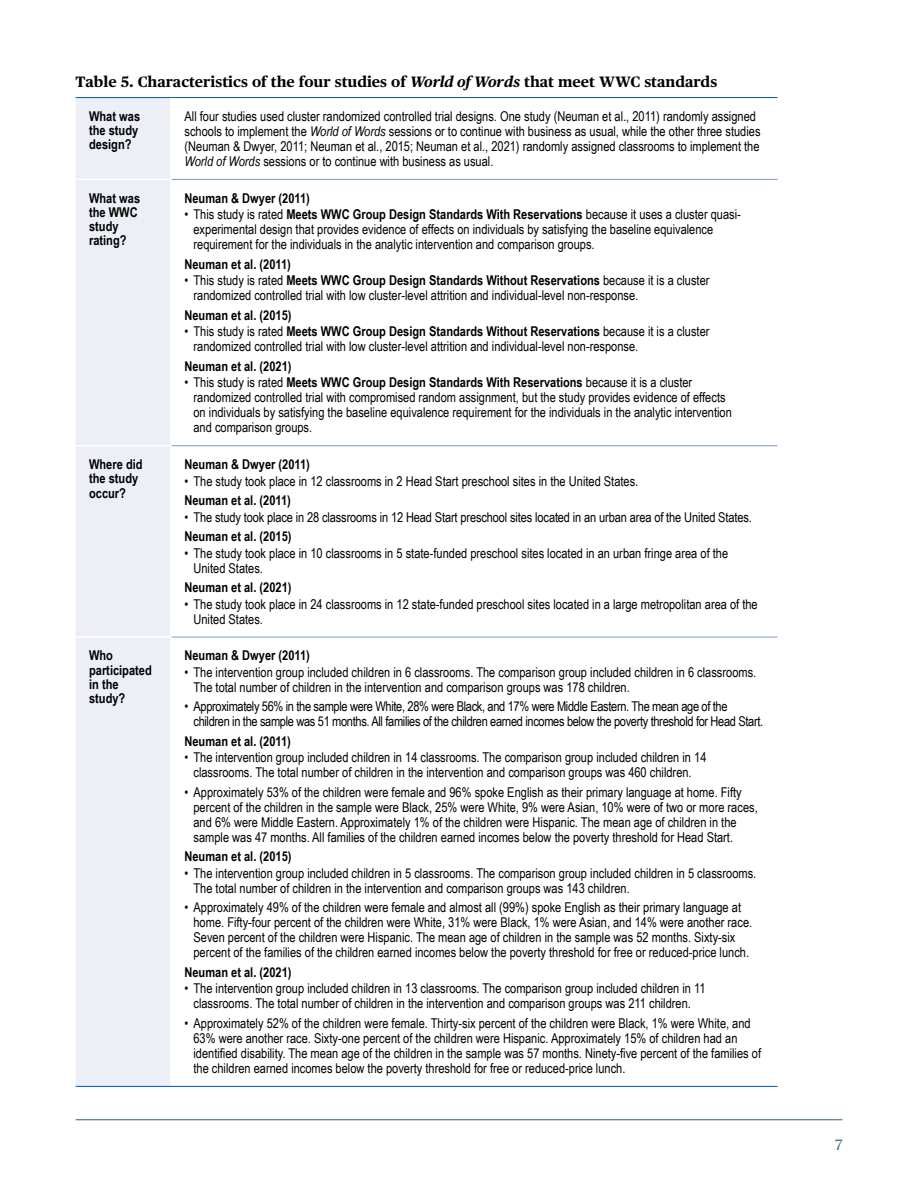
<style>
.page{position:relative;width:918px;height:1188px;background:#fff}
.page>*{position:absolute;margin:0;border:0;box-sizing:border-box;transform-origin:0 0}
.Table_Title{font:700 15px "Publico Text";color:#000}
.t1{font:15px "Publico Text";color:#466f85}
.Table_Text{font:13.5px/15px "Arial Narrow";color:#000}
.Table_Text-2{font:700 13.5px "Arial Narrow";color:#000}
.Table_Text-3{font:13.5px/15px "Arial Narrow";letter-spacing:-.025em;color:#000}
.Table_Text_bold{font:700 13.5px/14.2px "Arial Narrow";color:#000}
.s1{font-style:italic}
.s2{font-weight:700}
</style>
<div class="page">
<hr style="left:76px;top:1119px;width:766px;height:1px;background:#466f85">
<div style="left:76px;top:98px;width:94px;height:988px;background:#edeff7"></div>
<hr style="left:76px;top:97px;width:95px;height:1px;background:#0058a4">
<hr style="left:171px;top:97px;width:607px;height:1px;background:#0058a4">
<hr style="left:76px;top:1086px;width:95px;height:1px;background:#0058a4">
<hr style="left:171px;top:1086px;width:607px;height:1px;background:#0058a4">
<hr style="left:76px;top:179px;width:96px;height:1px;background:#fff">
<hr style="left:76px;top:445px;width:96px;height:1px;background:#fff">
<hr style="left:76px;top:636px;width:96px;height:2px;background:#fff">
<hr style="left:172px;top:179px;width:606px;height:1px;background:#7f95c9">
<hr style="left:172px;top:445px;width:606px;height:1px;background:#7f95c9">
<hr style="left:172px;top:637px;width:606px;height:1px;background:#7f95c9">
<p class="Table_Title" style="left:76px;top:70px;width:643px">Table 5. Characteristics of the four studies of <span class="s1">World of Words</span> that meet WWC standards</p>
<p class="Table_Text_bold" style="left:89px;top:108px;width:53px">What was the study design?</p>
<p class="Table_Text" style="left:184px;top:108px;width:578px">All four studies used cluster randomized controlled trial designs. One study (Neuman et al., 2011) randomly assigned schools to implement the <span class="s1">World of Words</span> sessions or to continue with business as usual, while the other three studies (Neuman &amp; Dwyer, 2011; Neuman et al., 2015; Neuman et al., 2021) randomly assigned classrooms to implement the <span class="s1">World of Words</span> sessions or to continue with business as usual.</p>
<p class="Table_Text_bold" style="left:89px;top:190px;width:53px">What was the WWC study rating?</p>
<p class="Table_Text-2" style="left:184px;top:188px;width:127px">Neuman &amp; Dwyer (2011)</p>
<p class="Table_Text" style="left:194px;top:206px;width:549px;text-indent:-9px">• This study is rated <span class="s2">Meets WWC Group Design Standards With Reservations</span> because it uses a cluster quasi&shy;experimental design that provides evidence of effects on individuals by satisfying the baseline equivalence requirement for the individuals in the analytic intervention and comparison groups.</p>
<p class="Table_Text-2" style="left:184px;top:254px;width:108px">Neuman et al. (2011)</p>
<p class="Table_Text" style="left:194px;top:272px;width:518px;text-indent:-9px">• This study is rated <span class="s2">Meets WWC Group Design Standards Without Reservations</span> because it is a cluster randomized controlled trial with low cluster-level attrition and individual-level non-response.</p>
<p class="Table_Text-2" style="left:184px;top:305px;width:109px">Neuman et al. (2015)</p>
<p class="Table_Text" style="left:194px;top:323px;width:518px;text-indent:-9px">• This study is rated <span class="s2">Meets WWC Group Design Standards Without Reservations</span> because it is a cluster randomized controlled trial with low cluster-level attrition and individual-level non-response.</p>
<p class="Table_Text-2" style="left:184px;top:356px;width:109px">Neuman et al. (2021)</p>
<p class="Table_Text" style="left:194px;top:374px;width:540px;text-indent:-9px">• This study is rated <span class="s2">Meets WWC Group Design Standards With Reservations</span> because it is a cluster randomized controlled trial with compromised random assignment, but the study provides evidence of effects on individuals by satisfying the baseline equivalence requirement for the individuals in the analytic intervention and comparison groups.</p>
<p class="Table_Text_bold" style="left:89px;top:457px;width:55px">Where did the study occur?</p>
<p class="Table_Text-2" style="left:184px;top:454px;width:127px">Neuman &amp; Dwyer (2011)</p>
<p class="Table_Text" style="left:184px;top:473px;width:455px">• The study took place in 12 classrooms in 2 Head Start preschool sites in the United States.</p>
<p class="Table_Text-2" style="left:184px;top:490px;width:108px">Neuman et al. (2011)</p>
<p class="Table_Text" style="left:184px;top:509px;width:569px">• The study took place in 28 classrooms in 12 Head Start preschool sites located in an urban area of the United States.</p>
<p class="Table_Text-2" style="left:184px;top:526px;width:109px">Neuman et al. (2015)</p>
<p class="Table_Text" style="left:194px;top:545px;width:536px;text-indent:-9px">• The study took place in 10 classrooms in 5 state-funded preschool sites located in an urban fringe area of the<br>United States.</p>
<p class="Table_Text-2" style="left:184px;top:577px;width:109px">Neuman et al. (2021)</p>
<p class="Table_Text" style="left:194px;top:596px;width:566px;text-indent:-9px">• The study took place in 24 classrooms in 12 state-funded preschool sites located in a large metropolitan area of the<br>United States.</p>
<p class="Table_Text_bold" style="left:89px;top:648px;width:64px">Who participated in the study?</p>
<p class="Table_Text-2" style="left:184px;top:645px;width:127px">Neuman &amp; Dwyer (2011)</p>
<p class="Table_Text" style="left:194px;top:664px;width:564px;text-indent:-9px">• The intervention group included children in 6 classrooms. The comparison group included children in 6 classrooms.<br>The total number of children in the intervention and comparison groups was 178 children.</p>
<p class="Table_Text-3" style="left:194px;top:699px;width:571px;text-indent:-9px">• Approximately 56% in the sample were White, 28% were Black, and 17% were Middle Eastern. The mean age of the children in the sample was 51 months. All families of the children earned incomes below the poverty threshold for Head Start.</p>
<p class="Table_Text-2" style="left:184px;top:731px;width:108px">Neuman et al. (2011)</p>
<p class="Table_Text" style="left:184px;top:750px;width:524px;text-align:center">• The intervention group included children in 14 classrooms. The comparison group included children in 14 classrooms. The total number of children in the intervention and comparison groups was 460 children.</p>
<p class="Table_Text" style="left:194px;top:784px;width:566px;text-indent:-9px">• Approximately 53% of the children were female and 96% spoke English as their primary language at home. Fifty percent of the children in the sample were Black, 25% were White, 9% were Asian, 10% were of two or more races, and 6% were Middle Eastern. Approximately 1% of the children were Hispanic. The mean age of children in the sample was 47 months. All families of the children earned incomes below the poverty threshold for Head Start.</p>
<p class="Table_Text-2" style="left:184px;top:846px;width:109px">Neuman et al. (2015)</p>
<p class="Table_Text" style="left:194px;top:865px;width:564px;text-indent:-9px">• The intervention group included children in 5 classrooms. The comparison group included children in 5 classrooms.<br>The total number of children in the intervention and comparison groups was 143 children.</p>
<p class="Table_Text" style="left:194px;top:900px;width:560px;text-indent:-9px">• Approximately 49% of the children were female and almost all (99%) spoke English as their primary language at home. Fifty-four percent of the children were White, 31% were Black, 1% were Asian, and 14% were another race.<br>Seven percent of the children were Hispanic. The mean age of children in the sample was 52 months. Sixty-six percent of the families of the children earned incomes below the poverty threshold for free or reduced-price lunch.</p>
<p class="Table_Text-2" style="left:184px;top:962px;width:109px">Neuman et al. (2021)</p>
<p class="Table_Text" style="left:184px;top:981px;width:523px;text-align:center">• The intervention group included children in 13 classrooms. The comparison group included children in 11 classrooms. The total number of children in the intervention and comparison groups was 211 children.</p>
<p class="Table_Text" style="left:194px;top:1015px;width:569px;text-indent:-9px">• Approximately 52% of the children were female. Thirty-six percent of the children were Black, 1% were White, and 63% were another race. Sixty-one percent of the children were Hispanic. Approximately 15% of children had an identified disability. The mean age of the children in the sample was 57 months. Ninety-five percent of the families of the children earned incomes below the poverty threshold for free or reduced-price lunch.</p>
<p class="t1" style="left:835px;top:1133px;width:9px">7</p>
</div>
